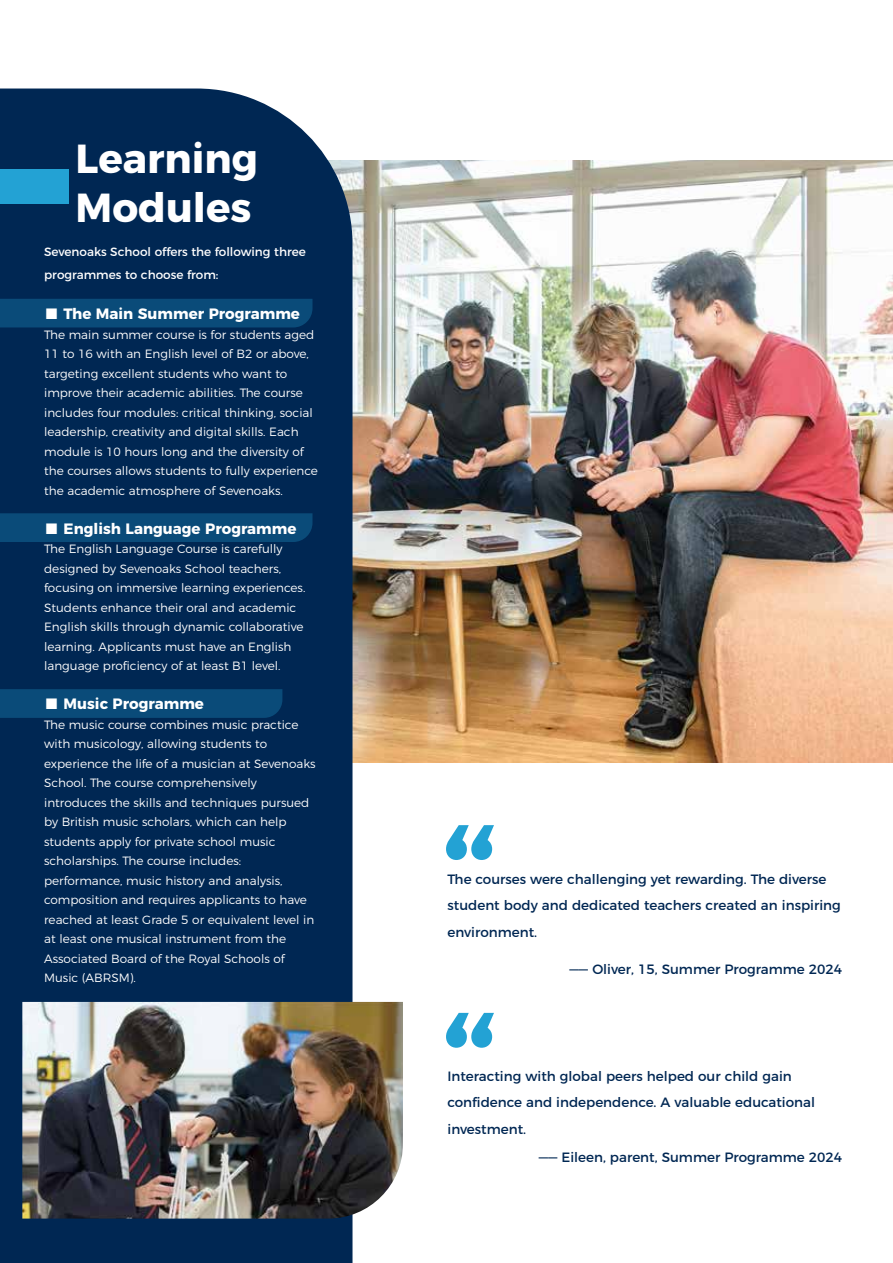
<style>
.page{position:relative;width:893px;height:1263px;background:#fff}
.page>*{position:absolute;margin:0;border:0;box-sizing:border-box;transform-origin:0 0}
.t1{font:700 40.5px/48.6px "Montserrat";color:#fff}
.t2{font:700 15px "Montserrat";color:#fff}
.t3{font:13.5px/26.4px "Montserrat";color:#002753}
.t4{font:300 12px/19.5px "Montserrat";color:#fff}
.t5{font:12px/22.5px "Montserrat";color:#fff}
.s1{font-family:"OPPO Sans B";font-weight:400}
</style>
<div class="page">
<img style="left:352px;top:160px;width:541px;height:602px">
<div style="left:0;top:89px;width:352px;height:1174px;background:#002753"></div>
<div style="left:0;top:299px;width:312px;height:28px;background:#0a4b79"></div>
<div style="left:0;top:513px;width:312px;height:29px;background:#0a4b79"></div>
<div style="left:0;top:689px;width:282px;height:29px;background:#0a4b79"></div>
<svg style="left:446px;top:825px;width:48px;height:35px"></svg>
<svg style="left:446px;top:1013px;width:48px;height:35px"></svg>
<div style="left:0;top:170px;width:69px;height:34px;background:#23a2d4"></div>
<img style="left:22px;top:1002px;width:381px;height:216px">
<h1 class="t1" style="left:76px;top:131px;width:184px">Learning<br>Modules</h1>
<p class="t5" style="left:44px;top:240px;width:263px">Sevenoaks School offers the following three programmes to choose from:</p>
<p class="t2" style="left:44px;top:302px;width:257px"><span class="s1">■</span> The Main Summer Programme</p>
<p class="t4" style="left:44px;top:324px;width:275px">The main summer course is for students aged 11 to 16 with an English level of B2 or above, targeting excellent students who want to improve their academic abilities. The course includes four modules: critical thinking, social leadership, creativity and digital skills. Each module is 10 hours long and the diversity of the courses allows students to fully experience the academic atmosphere of Sevenoaks.</p>
<p class="t2" style="left:44px;top:516px;width:254px"><span class="s1">■</span> English Language Programme</p>
<p class="t4" style="left:44px;top:538px;width:263px">The English Language Course is carefully designed by Sevenoaks School teachers, focusing on immersive learning experiences.<br>Students enhance their oral and academic English skills through dynamic collaborative learning. Applicants must have an English language proficiency of at least B1 level.</p>
<p class="t2" style="left:44px;top:692px;width:161px"><span class="s1">■</span> Music Programme</p>
<p class="t4" style="left:44px;top:714px;width:273px">The music course combines music practice with musicology, allowing students to experience the life of a musician at Sevenoaks School. The course comprehensively introduces the skills and techniques pursued by British music scholars, which can help students apply for private school music scholarships. The course includes: performance, music history and analysis, composition and requires applicants to have reached at least Grade 5 or equivalent level in at least one musical instrument from the Associated Board of the Royal Schools of Music (ABRSM).</p>
<p class="t3" style="left:447px;top:865px;width:395px">The courses were challenging yet rewarding. The diverse student body and dedicated teachers created an inspiring environment.</p>
<p class="t3" style="left:570px;top:955px;width:274px">—— Oliver, 15, Summer Programme 2024</p>
<p class="t3" style="left:447px;top:1061px;width:369px">Interacting with global peers helped our child gain confidence and independence. A valuable educational investment.</p>
<p class="t3" style="left:539px;top:1142px;width:305px">—— Eileen, parent, Summer Programme 2024</p>
</div>
